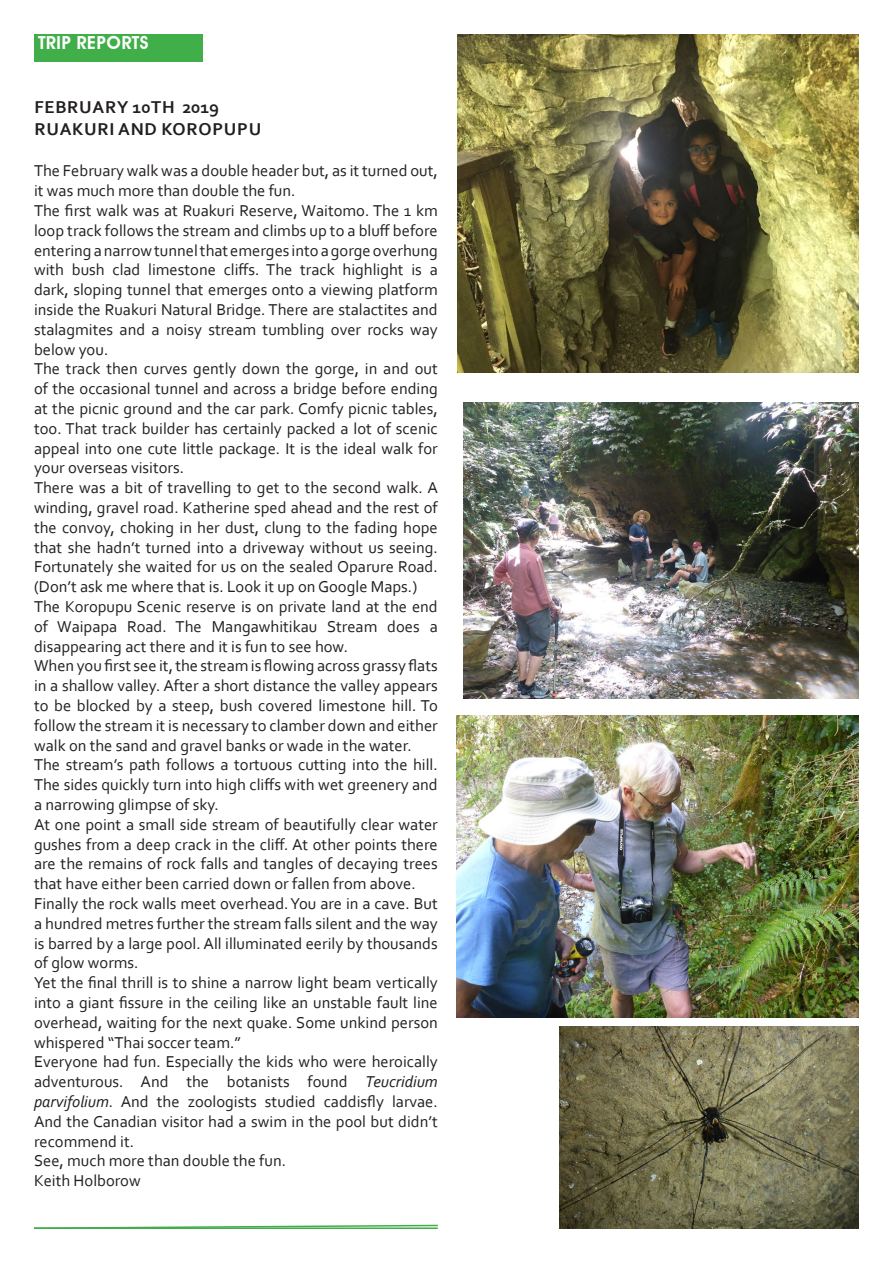
<style>
.page{position:relative;width:893px;height:1263px;background:#fff}
.page>*{position:absolute;margin:0;border:0;box-sizing:border-box;transform-origin:0 0}
.t1{font:700 18px "Corbel";letter-spacing:.04em;color:#231f20}
.t2{font:600 18px "Avant Garde";color:#fff}
.t3{font:16.5px/19.8px "Corbel";color:#231f20;text-align:justify}
.s1{font-style:italic}
</style>
<div class="page">
<div style="left:34px;top:34px;width:169px;height:28px;background:#40ae49"></div>
<svg style="left:34px;top:1224px;width:404px;height:5px"></svg>
<img style="left:559px;top:1026px;width:300px;height:203px">
<img style="left:463px;top:402px;width:396px;height:297px">
<img style="left:457px;top:34px;width:402px;height:339px">
<img style="left:456px;top:716px;width:403px;height:301px">
<p class="t2" style="left:38px;top:32px;width:112px">TRIP REPORTS</p>
<p class="t1" style="left:34px;top:96px;width:186px">FEBRUARY 10TH 2019</p>
<p class="t1" style="left:34px;top:118px;width:228px">RUAKURI AND KOROPUPU</p>
<p class="t3" style="left:34px;top:161px;width:405px">The February walk was a double header but, as it turned out, it was much more than double the fun.</p>
<p class="t3" style="left:34px;top:200px;width:405px">The first walk was at Ruakuri Reserve, Waitomo. The 1 km loop track follows the stream and climbs up to a bluff before entering a narrow tunnel that emerges into a gorge overhung with bush clad limestone cliffs. The track highlight is a dark, sloping tunnel that emerges onto a viewing platform inside the Ruakuri Natural Bridge. There are stalactites and stalagmites and a noisy stream tumbling over rocks way below you.</p>
<p class="t3" style="left:34px;top:359px;width:405px">The track then curves gently down the gorge, in and out of the occasional tunnel and across a bridge before ending at the picnic ground and the car park. Comfy picnic tables, too. That track builder has certainly packed a lot of scenic appeal into one cute little package. It is the ideal walk for your overseas visitors.</p>
<p class="t3" style="left:34px;top:477px;width:405px">There was a bit of travelling to get to the second walk. A winding, gravel road. Katherine sped ahead and the rest of the convoy, choking in her dust, clung to the fading hope that she hadn’t turned into a driveway without us seeing.<br>Fortunately she waited for us on the sealed Oparure Road. (Don’t ask me where that is. Look it up on Google Maps.)</p>
<p class="t3" style="left:34px;top:596px;width:405px">The Koropupu Scenic reserve is on private land at the end of Waipapa Road. The Mangawhitikau Stream does a disappearing act there and it is fun to see how.</p>
<p class="t3" style="left:34px;top:656px;width:405px">When you first see it, the stream is flowing across grassy flats in a shallow valley. After a short distance the valley appears to be blocked by a steep, bush covered limestone hill. To follow the stream it is necessary to clamber down and either walk on the sand and gravel banks or wade in the water.</p>
<p class="t3" style="left:34px;top:755px;width:405px">The stream’s path follows a tortuous cutting into the hill.<br>The sides quickly turn into high cliffs with wet greenery and a narrowing glimpse of sky.</p>
<p class="t3" style="left:34px;top:814px;width:405px">At one point a small side stream of beautifully clear water gushes from a deep crack in the cliff. At other points there are the remains of rock falls and tangles of decaying trees that have either been carried down or fallen from above.</p>
<p class="t3" style="left:34px;top:893px;width:405px">Finally the rock walls meet overhead. You are in a cave. But a hundred metres further the stream falls silent and the way is barred by a large pool. All illuminated eerily by thousands of glow worms.</p>
<p class="t3" style="left:34px;top:972px;width:405px">Yet the final thrill is to shine a narrow light beam vertically into a giant fissure in the ceiling like an unstable fault line overhead, waiting for the next quake. Some unkind person whispered “Thai soccer team.”</p>
<p class="t3" style="left:34px;top:1052px;width:405px">Everyone had fun. Especially the kids who were heroically adventurous. And the botanists found <span class="s1">Teucridium parvifolium</span>. And the zoologists studied caddisfly larvae.<br>And the Canadian visitor had a swim in the pool but didn’t recommend it.</p>
<p class="t3" style="left:34px;top:1151px;width:254px">See, much more than double the fun.</p>
<p class="t3" style="left:34px;top:1170px;width:108px">Keith Holborow</p>
</div>
